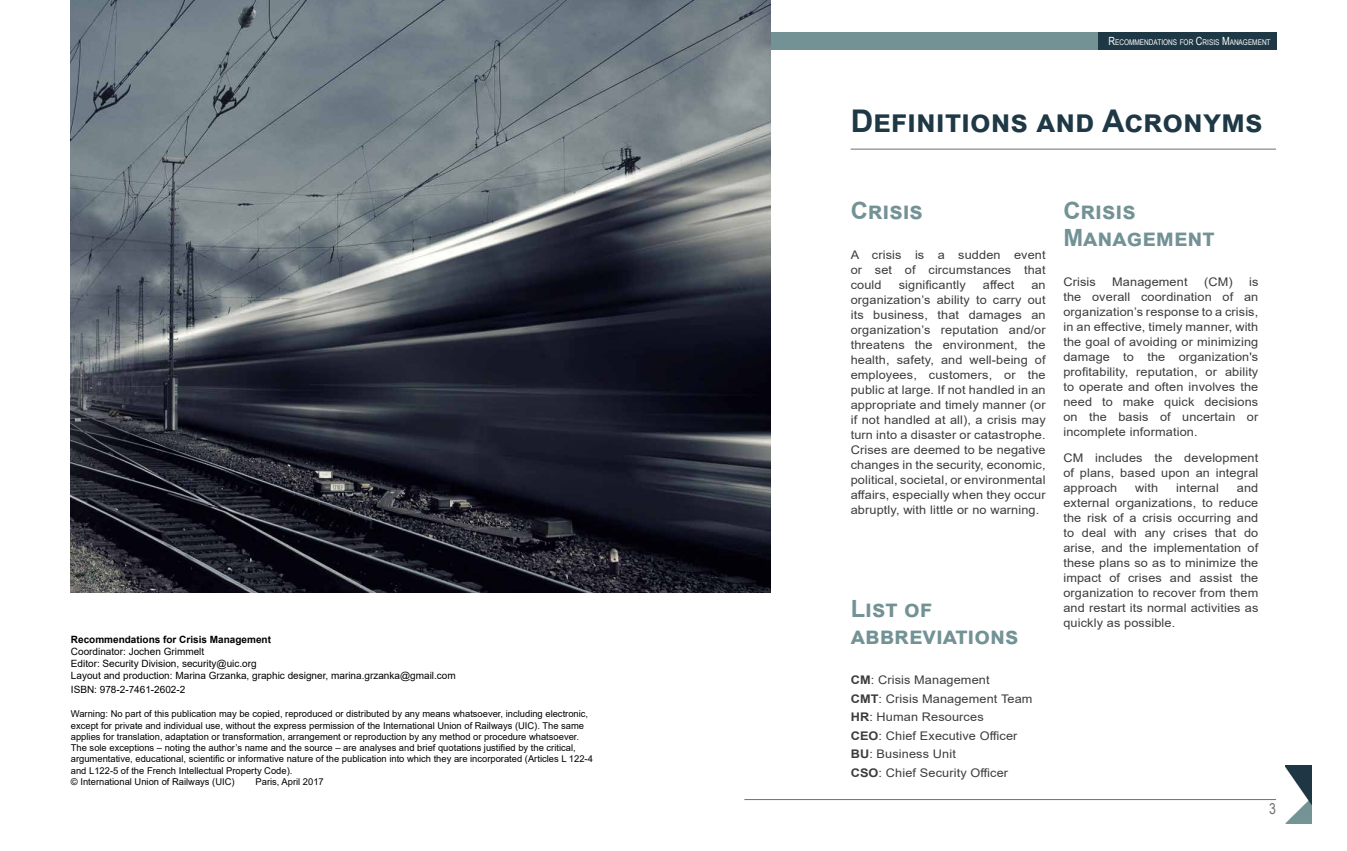
<style>
.page{position:relative;width:1347px;height:851px;background:#fff}
.page>*{position:absolute;margin:0;border:0;box-sizing:border-box;transform-origin:0 0}
.t1{font:700 31.25px "Arial";color:#1e3845}
.t2{font:700 23.75px/27.5px "Arial";color:#739295}
.t3{font:15px "Arial Narrow";color:#706f6f}
.t4{font:11.88px/15px "Arial";letter-spacing:.01em;color:#3c3c3b;text-align:justify;scale:1.07 1}
.t5{font:10px/12px "Arial";color:#000}
.t6{font:700 10px "Arial";color:#000}
.t7{font:9.38px/11.2px "Arial";color:#000}
.t8{font:7.88px "Arial Narrow";color:#fff}
.s1{font-size:11.25px}
.s2{font-weight:700}
</style>
<div class="page">
<div style="left:1097px;top:32px;width:179px;height:18px;background:#1e3845"></div>
<div style="left:744px;top:32px;width:353px;height:18px;background:#739295"></div>
<hr style="left:744px;top:799px;width:532px;height:1px;background:#706f6f">
<img style="left:1285px;top:765px;width:26px;height:58px">
<hr style="left:850px;top:149px;width:426px;height:1px;background:#706f6f">
<img style="left:71px;top:0;width:700px;height:592px">
<p class="t6" style="left:71px;top:632px;width:202px">Recommendations for Crisis Management</p>
<p class="t5" style="left:71px;top:645px;width:386px">Coordinator: Jochen Grimmelt<br>Editor: Security Division, security@uic.org<br>Layout and production: Marina Grzanka, graphic designer, marina.grzanka@gmail.com</p>
<p class="t5" style="left:71px;top:683px;width:116px">ISBN: 978-2-7461-2602-2</p>
<p class="t7" style="left:71px;top:708px;width:523px">Warning: No part of this publication may be copied, reproduced or distributed by any means whatsoever, including electronic, except for private and individual use, without the express permission of the International Union of Railways (UIC). The same applies for translation, adaptation or transformation, arrangement or reproduction by any method or procedure whatsoever.<br>The sole exceptions – noting the author’s name and the source – are analyses and brief quotations justified by the critical, argumentative, educational, scientific or informative nature of the publication into which they are incorporated (Articles L 122-4 and L122-5 of the French Intellectual Property Code).<br>© International Union of Railways (UIC)</p>
<p class="t7" style="left:255px;top:775px;width:70px">Paris, April 2017</p>
<p class="t8" style="left:1108px;top:36px;width:164px"><span class="s1">R</span>ECOMMENDATIONS FOR <span class="s1">C</span>RISIS <span class="s1">M</span>ANAGEMENT</p>
<h1 class="t1" style="left:850px;top:99px;width:413px">Definitions and Acronyms</h1>
<h2 class="t2" style="left:850px;top:197px;width:74px">Crisis</h2>
<p class="t4" style="left:850px;top:247px;width:184px">A crisis is a sudden event or set of circumstances that could</p>
<p class="t4" style="left:898px;top:277px;width:64px">significantly</p>
<p class="t4" style="left:983px;top:277px;width:31px">affect</p>
<p class="t4" style="left:850px;top:277px;width:184px;text-indent:181px">an organization’s ability to carry out its business, that damages an organization’s reputation and/or threatens the environment, the health, safety, and well-being of employees, customers, or the public at large. If not handled in an appropriate and timely manner (or if not handled at all), a crisis may turn into a disaster or catastrophe.<br>Crises are deemed to be negative changes in the security, economic, political, societal, or environmental affairs, especially when they occur abruptly, with little or no warning.</p>
<h2 class="t2" style="left:850px;top:594px;width:169px">List of abbreviations</h2>
<p class="t4" style="left:850px;top:670px;width:171px;line-height:18.5px;text-align:left"><span class="s2">CM</span>: Crisis Management<br><span class="s2">CMT</span>: Crisis Management Team<br><span class="s2">HR</span>: Human Resources<br><span class="s2">CEO</span>: Chief Executive Officer<br><span class="s2">BU</span>: Business Unit<br><span class="s2">CSO</span>: Chief Security Officer</p>
<h2 class="t2" style="left:1063px;top:197px;width:153px">Crisis<br>Management</h2>
<p class="t4" style="left:1063px;top:274px;width:32px">Crisis</p>
<p class="t4" style="left:1112px;top:274px;width:72px">Management</p>
<p class="t4" style="left:1204px;top:274px;width:28px">(CM)</p>
<p class="t4" style="left:1063px;top:274px;width:184px;text-indent:186px">is the overall coordination of an organization’s response to a crisis, in an effective, timely manner, with the goal of avoiding or minimizing damage to the organization's profitability, reputation, or ability to operate and often involves the need to make quick decisions on the basis of uncertain or incomplete information.</p>
<p class="t4" style="left:1063px;top:450px;width:184px">CM includes the development of plans, based upon an integral approach</p>
<p class="t4" style="left:1063px;top:480px;width:184px;text-indent:173px">and external organizations, to reduce the risk of a crisis occurring and to deal with any crises that do arise, and the implementation of these plans so as to minimize the impact of crises and assist the organization to recover from them and restart its normal activities as quickly as possible.</p>
<p class="t4" style="left:1135px;top:480px;width:23px">with</p>
<p class="t4" style="left:1176px;top:480px;width:41px">internal</p>
<p class="t3" style="left:1269px;top:797px;width:8px">3</p>
</div>
